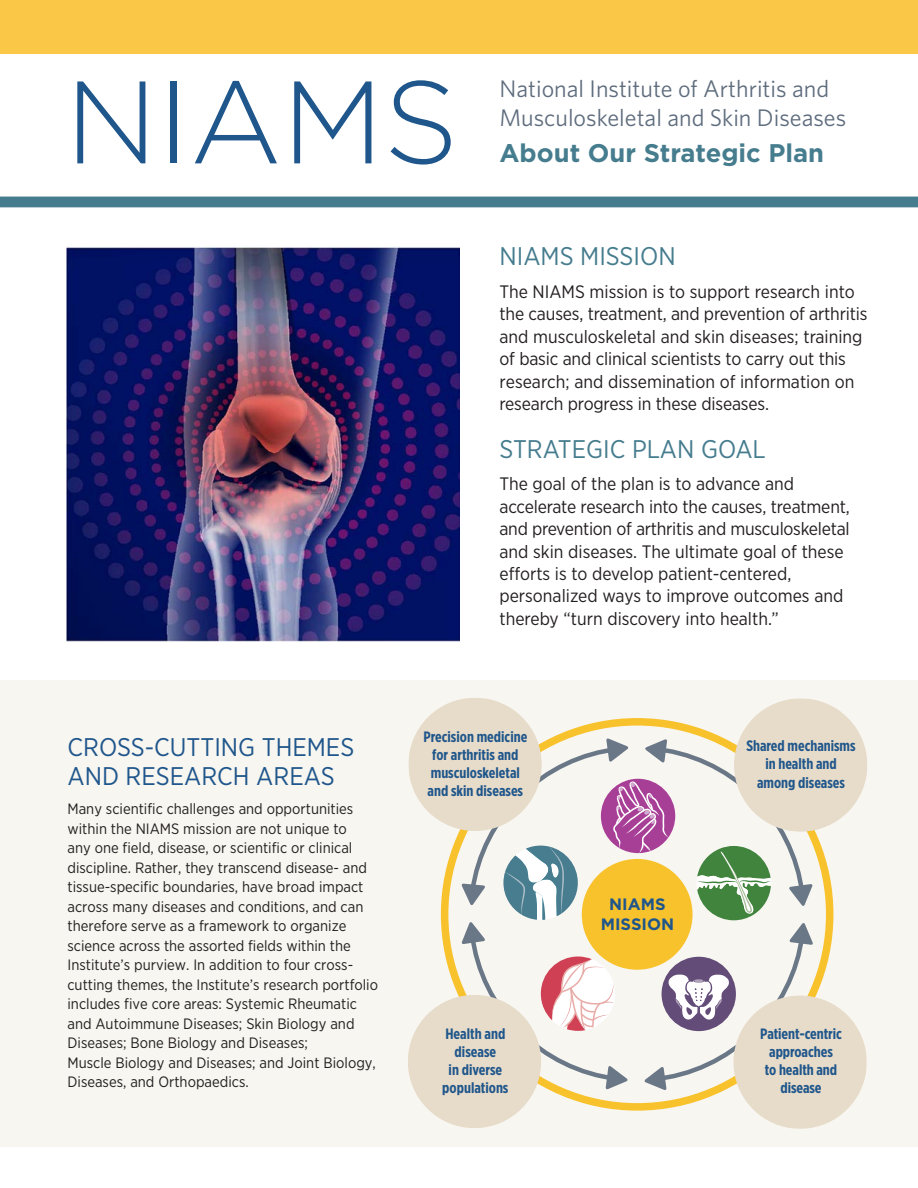
<style>
.page{position:relative;width:918px;height:1188px;background:#fff}
.page>*{position:absolute;margin:0;border:0;box-sizing:border-box;transform-origin:0 0}
.t1{font:300 117px "Gotham";color:#1f568b}
.t2{font:25.5px/28.5px "Gotham Narrow";color:#1f568b}
.t3{font:25.5px "Gotham Narrow";color:#457c8e}
.t4{font:700 25.5px "Gotham";color:#457c8e}
.t5{font:24px/28.8px "Whitney";color:#5e6c7d}
.t6{font:18px/22.4px "Gotham Narrow";letter-spacing:-.01em;color:#231f20}
.t7{font:700 16.5px/19.8px "Gotham";color:#1f568b;text-align:center}
.t8{font:700 15.15px/18.1px "Gotham X Narrow";color:#1f568b;text-align:center}
.t9{font:15px/19.5px "Gotham Narrow";color:#231f20}
.t10{font:700 15px/18px "Gotham X Narrow";color:#1f568b;text-align:center}
</style>
<div class="page">
<div style="left:0;top:197px;width:918px;height:10px;background:#457c8e"></div>
<div style="left:0;top:680px;width:918px;height:467px;background:#f8f6f1"></div>
<div style="left:0;top:0;width:918px;height:54px;background:#fac746"></div>
<img style="left:66px;top:246px;width:393px;height:395px">
<svg style="left:444px;top:715px;width:390px;height:398px"></svg>
<div style="left:408px;top:698px;width:134px;height:133px;background:#e7dbc9;border-radius:50%"></div>
<div style="left:408px;top:995px;width:133px;height:133px;background:#e7dbc9;border-radius:50%"></div>
<div style="left:734px;top:698px;width:133px;height:134px;background:#e7dbc9;border-radius:50%"></div>
<div style="left:733px;top:995px;width:134px;height:134px;background:#e7dbc9;border-radius:50%"></div>
<svg style="left:461px;top:738px;width:352px;height:352px"></svg>
<p class="t1" style="left:65px;top:48px;width:395px">NIAMS</p>
<h1 class="t5" style="left:500px;top:74px;width:348px">National Institute of Arthritis and<br>Musculoskeletal and Skin Diseases</h1>
<h1 class="t4" style="left:500px;top:136px;width:326px">About Our Strategic Plan</h1>
<h3 class="t2" style="left:68px;top:732px;width:288px">CROSS-CUTTING THEMES<br>AND RESEARCH AREAS</h3>
<p class="t9" style="left:68px;top:799px;width:312px">Many scientific challenges and opportunities within the NIAMS mission are not unique to<br>any one field, disease, or scientific or clinical discipline. Rather, they transcend disease- and tissue-specific boundaries, have broad impact across many diseases and conditions, and can therefore serve as a framework to organize science across the assorted fields within the Institute’s purview. In addition to four cross&shy;cutting themes, the Institute’s research portfolio includes five core areas: Systemic Rheumatic and Autoimmune Diseases; Skin Biology and Diseases; Bone Biology and Diseases;<br>Muscle Biology and Diseases; and Joint Biology, Diseases, and Orthopaedics.</p>
<h2 class="t3" style="left:500px;top:240px;width:178px">NIAMS MISSION</h2>
<p class="t6" style="left:500px;top:280px;width:370px">The NIAMS mission is to support research into the causes, treatment, and prevention of arthritis and musculoskeletal and skin diseases; training of basic and clinical scientists to carry out this research; and dissemination of information on research progress in these diseases.</p>
<h2 class="t3" style="left:500px;top:433px;width:268px">STRATEGIC PLAN GOAL</h2>
<p class="t6" style="left:500px;top:473px;width:352px">The goal of the plan is to advance and accelerate research into the causes, treatment, and prevention of arthritis and musculoskeletal and skin diseases. The ultimate goal of these efforts is to develop patient-centered, personalized ways to improve outcomes and thereby “turn discovery into health.”</p>
<p class="t10" style="left:423px;top:728px;width:105px">Precision medicine for arthritis and musculoskeletal and skin diseases</p>
<p class="t10" style="left:442px;top:1025px;width:68px">Health and disease<br>in diverse populations</p>
<p class="t7" style="left:601px;top:894px;width:75px">NIAMS<br>MISSION</p>
<p class="t8" style="left:746px;top:737px;width:111px">Shared mechanisms in health and among diseases</p>
<p class="t10" style="left:760px;top:1025px;width:83px">Patient-centric approaches<br>to health and disease</p>
</div>
